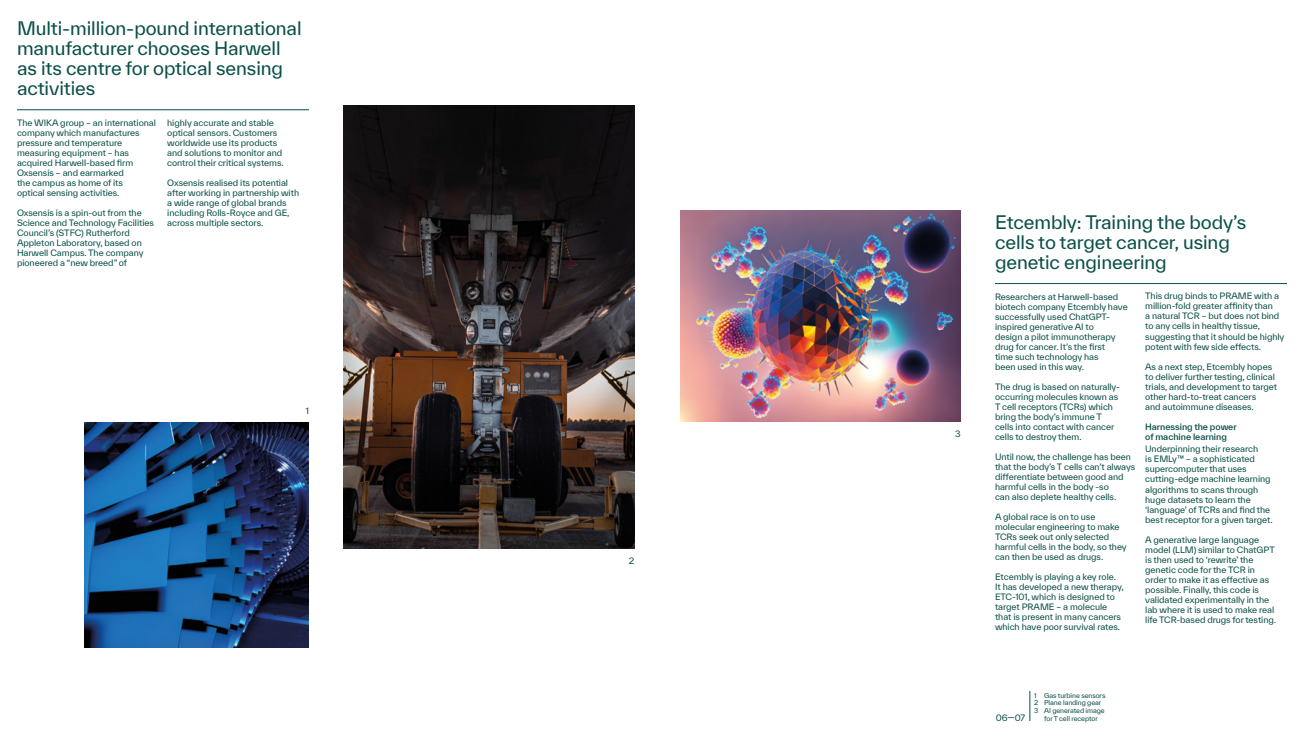
<style>
.page{position:relative;width:1304px;height:738px;background:#fff}
.page>*{position:absolute;margin:0;border:0;box-sizing:border-box;transform-origin:0 0}
.t1{font:18px/20px "TWK Everett";letter-spacing:-.005em;color:#0a4f49}
.t2{font:8.5px/10px "TWK Everett";letter-spacing:-.005em;color:#0a4f49}
.t3{font:500 8.5px/10px "TWK Everett";letter-spacing:-.005em;color:#0a4f49}
.t4{font:6.5px "TWK Everett";letter-spacing:-.01em;color:#0a4f49}
</style>
<div class="page">
<hr style="left:17px;top:109px;width:292px;height:1px;background:#0a4f49">
<img style="left:84px;top:422px;width:225px;height:224px">
<hr style="left:995px;top:283px;width:292px;height:1px;background:#0a4f49">
<img style="left:680px;top:211px;width:281px;height:210px">
<img style="left:343px;top:105px;width:292px;height:443px">
<hr style="left:1030px;top:690px;width:1px;height:30px;background:#0a4f49">
<h1 class="t1" style="left:17px;top:18px;width:286px">Multi-million-pound international manufacturer chooses Harwell as its centre for optical sensing activities</h1>
<p class="t2" style="left:17px;top:117px;width:140px">The WIKA group – an international company which manufactures pressure and temperature measuring equipment – has acquired Harwell-based firm<br>Oxsensis – and earmarked<br>the campus as home of its<br>optical sensing activities.</p>
<p class="t2" style="left:17px;top:207px;width:139px">Oxsensis is a spin-out from the<br>Science and Technology Facilities<br>Council’s (STFC) Rutherford<br>Appleton Laboratory, based on<br>Harwell Campus. The company pioneered a “new breed” of</p>
<p class="t2" style="left:167px;top:117px;width:118px">highly accurate and stable optical sensors. Customers worldwide use its products and solutions to monitor and control their critical systems.</p>
<p class="t2" style="left:167px;top:177px;width:133px">Oxsensis realised its potential after working in partnership with a wide range of global brands including Rolls-Royce and GE, across multiple sectors.</p>
<p class="t2" style="left:306px;top:405px;width:5px">1</p>
<p class="t2" style="left:629px;top:555px;width:7px">2</p>
<p class="t2" style="left:955px;top:428px;width:7px">3</p>
<h1 class="t1" style="left:995px;top:212px;width:253px">Etcembly: Training the body’s cells to target cancer, using genetic engineering</h1>
<p class="t2" style="left:995px;top:291px;width:134px">Researchers at Harwell-based biotech company Etcembly have successfully used ChatGPT&shy;inspired generative AI to<br>design a pilot immunotherapy drug for cancer. It’s the first<br>time such technology has<br>been used in this way.</p>
<p class="t2" style="left:995px;top:381px;width:127px">The drug is based on naturally&shy;occurring molecules known as<br>T cell receptors (TCRs) which bring the body’s immune T cells into contact with cancer cells to destroy them.</p>
<p class="t2" style="left:995px;top:451px;width:142px">Until now, the challenge has been that the body’s T cells can’t always differentiate between good and harmful cells in the body -so<br>can also deplete healthy cells.</p>
<p class="t2" style="left:995px;top:511px;width:133px">A global race is on to use molecular engineering to make<br>TCRs seek out only selected harmful cells in the body, so they can then be used as drugs.</p>
<p class="t2" style="left:995px;top:571px;width:130px">Etcembly is playing a key role.<br>It has developed a new therapy,<br>ETC-101, which is designed to target PRAME – a molecule that is present in many cancers which have poor survival rates.</p>
<p class="t2" style="left:1145px;top:291px;width:141px">This drug binds to PRAME with a million-fold greater affinity than<br>a natural TCR – but does not bind to any cells in healthy tissue, suggesting that it should be highly potent with few side effects.</p>
<p class="t2" style="left:1145px;top:361px;width:133px">As a next step, Etcembly hopes to deliver further testing, clinical trials, and development to target other hard-to-treat cancers<br>and autoimmune diseases.</p>
<p class="t3" style="left:1145px;top:421px;width:93px">Harnessing the power of machine learning</p>
<p class="t2" style="left:1145px;top:444px;width:129px">Underpinning their research<br>is EMLy™ – a sophisticated supercomputer that uses cutting-edge machine learning algorithms to scans through huge datasets to learn the ‘language’ of TCRs and find the best receptor for a given target.</p>
<p class="t2" style="left:1145px;top:534px;width:132px">A generative large language model (LLM) similar to ChatGPT is then used to ‘rewrite’ the genetic code for the TCR in order to make it as effective as possible. Finally, this code is validated experimentally in the lab where it is used to make real life TCR-based drugs for testing.</p>
<p class="t2" style="left:996px;top:712px;width:31px">06—07</p>
<p class="t4" style="left:1034px;top:690px;width:73px">1 Gas turbine sensors</p>
<p class="t4" style="left:1034px;top:697px;width:69px">2 Plane landing gear</p>
<p class="t4" style="left:1034px;top:705px;width:72px">3 AI generated image</p>
<p class="t4" style="left:1044px;top:713px;width:55px">for T cell receptor</p>
</div>
